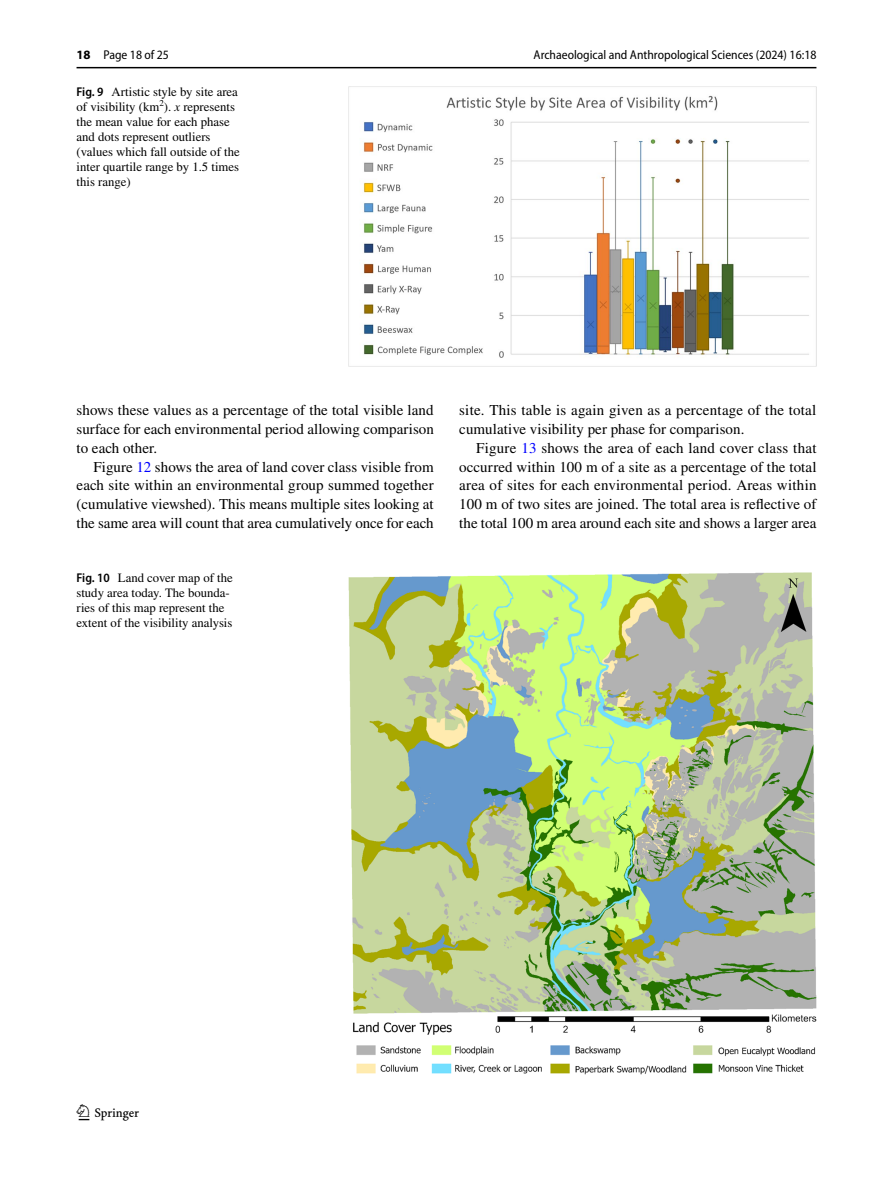
<style>
.page{position:relative;width:893px;height:1187px;background:#fff}
.page>*{position:absolute;margin:0;border:0;box-sizing:border-box;transform-origin:0 0}
.t1{font:22.5px "Springnew Regular 2";color:#000}
.t2{font:15px/18.8px "STIX";letter-spacing:.005em;color:#000;text-align:justify}
.t3{font:12.75px/15px "STIX";color:#000}
.t4{font:semi-condensed 12.75px "Myriad Pro";color:#000}
.s1{font-weight:700;font-stretch:normal}
.s2{font-family:"Myriad Pro";font-weight:600;font-stretch:semi-condensed}
.s3{font-style:italic}
.s4{color:#00f}
</style>
<div class="page">
<hr style="left:77px;top:67px;width:739px;height:1px;background:#000">
<img style="left:363px;top:95px;width:446px;height:263px">
<img style="left:349px;top:572px;width:467px;height:501px">
<p class="t4" style="left:77px;top:48px;width:94px"><span class="s1">18</span> Page 18 of 25</p>
<p class="t3" style="left:77px;top:85px;width:165px"><span class="s2">Fig. 9</span> Artistic style by site area of visibility (km<sup>2</sup>). <span class="s3">x</span> represents the mean value for each phase and dots represent outliers (values which fall outside of the inter quartile range by 1.5 times this range)</p>
<p class="t4" style="left:534px;top:48px;width:284px">Archaeological and Anthropological Sciences (2024) 16:18</p>
<p class="t2" style="left:77px;top:402px;width:359px">shows these values as a percentage of the total visible land surface for each environmental period allowing comparison to each other.</p>
<p class="t2" style="left:77px;top:458px;width:359px;text-indent:17px">Figure <span class="s4">12</span> shows the area of land cover class visible from each site within an environmental group summed together (cumulative viewshed). This means multiple sites looking at the same area will count that area cumulatively once for each</p>
<p class="t3" style="left:77px;top:571px;width:158px"><span class="s2">Fig. 10</span> Land cover map of the study area today. The bounda&shy;ries of this map represent the extent of the visibility analysis</p>
<p class="t2" style="left:459px;top:402px;width:358px">site. This table is again given as a percentage of the total cumulative visibility per phase for comparison.</p>
<p class="t2" style="left:459px;top:439px;width:359px;text-indent:17px">Figure <span class="s4">13</span> shows the area of each land cover class that occurred within 100 m of a site as a percentage of the total area of sites for each environmental period. Areas within 100 m of two sites are joined. The total area is reflective of the total 100 m area around each site and shows a larger area</p>
<h1 class="t1" style="left:79px;top:1104px;width:62px">1 3</h1>
</div>
